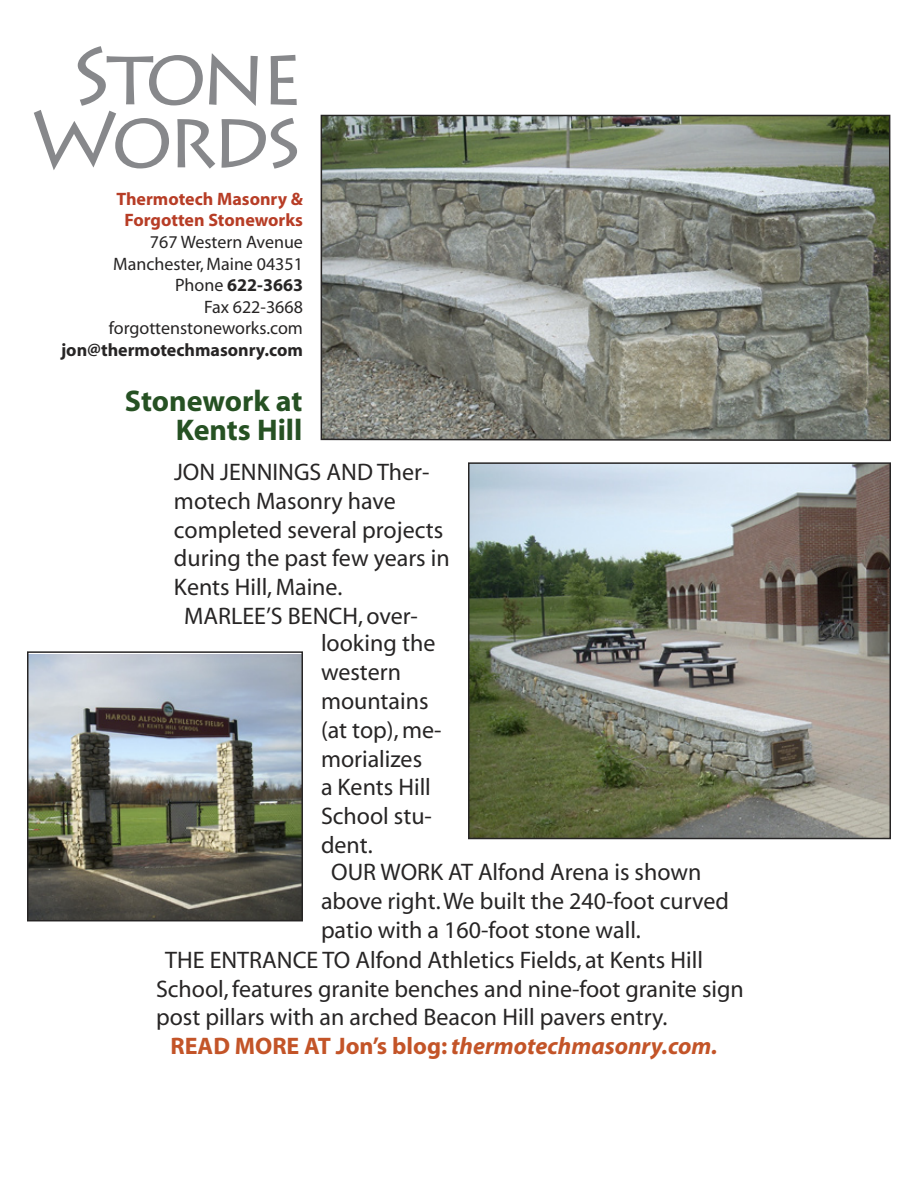
<style>
.page{position:relative;width:918px;height:1188px;background:#fff}
.page>*{position:absolute;margin:0;border:0;box-sizing:border-box;transform-origin:0 0}
.t1{font:81px/63px "Lithos Pro";letter-spacing:-.075em;color:#87888b;text-align:center}
.t2{font:700 30px/28.5px "Myriad";color:#265123;text-align:right}
.t3{font:24px/28.8px "Myriad";color:#272525}
.t4{font:italic 700 24px "Myriad";color:#c35428}
.t5{font:18px/21.6px "Myriad";color:#272525;text-align:right}
.t6{font:700 18px/21.6px "Myriad";color:#b73d26;text-align:center}
.t7{font:700 18px "Myriad";color:#272525}
.s1{font-weight:700}
.s2{font-style:normal}
</style>
<div class="page">
<svg style="left:320px;top:114px;width:571px;height:328px;background:#85897e"></svg>
<img style="left:30px;top:654px;width:270px;height:264px">
<div style="left:27px;top:651px;width:276px;height:270px;border:2px solid #272525"></div>
<img style="left:471px;top:465px;width:417px;height:371px">
<div style="left:468px;top:462px;width:423px;height:377px;border:2px solid #272525"></div>
<h1 class="t1" style="left:30px;top:46px;width:274px">Stone<br>Words</h1>
<p class="t6" style="left:116px;top:189px;width:188px">Thermotech Masonry &amp;<br>Forgotten Stoneworks</p>
<p class="t5" style="left:109px;top:232px;width:196px">767 Western Avenue<br>Manchester, Maine 04351<br>Phone <span class="s1">622-3663<br></span>Fax 622-3668 forgottenstoneworks.com</p>
<p class="t7" style="left:61px;top:341px;width:243px">jon@thermotechmasonry.com</p>
<p class="t2" style="left:125px;top:388px;width:179px">Stonework at<br>Kents Hill</p>
<p class="t3" style="left:174px;top:459px;width:257px">JON JENNINGS AND Ther-</p>
<p class="t3" style="left:174px;top:487px;width:223px">motech Masonry have</p>
<p class="t3" style="left:174px;top:516px;width:271px">completed several projects</p>
<p class="t3" style="left:174px;top:545px;width:277px">during the past few years in</p>
<p class="t3" style="left:174px;top:574px;width:170px">Kents Hill, Maine.</p>
<p class="t3" style="left:184px;top:603px;width:235px">MARLEE’S BENCH, over-</p>
<p class="t3" style="left:321px;top:630px;width:122px">looking the western mountains (at top), me&shy;morializes<br>a Kents Hill<br>School stu&shy;dent.</p>
<p class="t3" style="left:321px;top:859px;width:409px;text-indent:10px">OUR WORK AT Alfond Arena is shown above right. We built the 240-foot curved patio with a 160-foot stone wall.</p>
<p class="t3" style="left:156px;top:946px;width:589px;text-indent:9px">THE ENTRANCE TO Alfond Athletics Fields, at Kents Hill<br>School, features granite benches and nine-foot granite sign post pillars with an arched Beacon Hill pavers entry.</p>
<p class="t4" style="left:171px;top:1034px;width:549px"><span class="s2">READ MORE AT Jon’s blog:</span> thermotechmasonry.com.</p>
</div>
